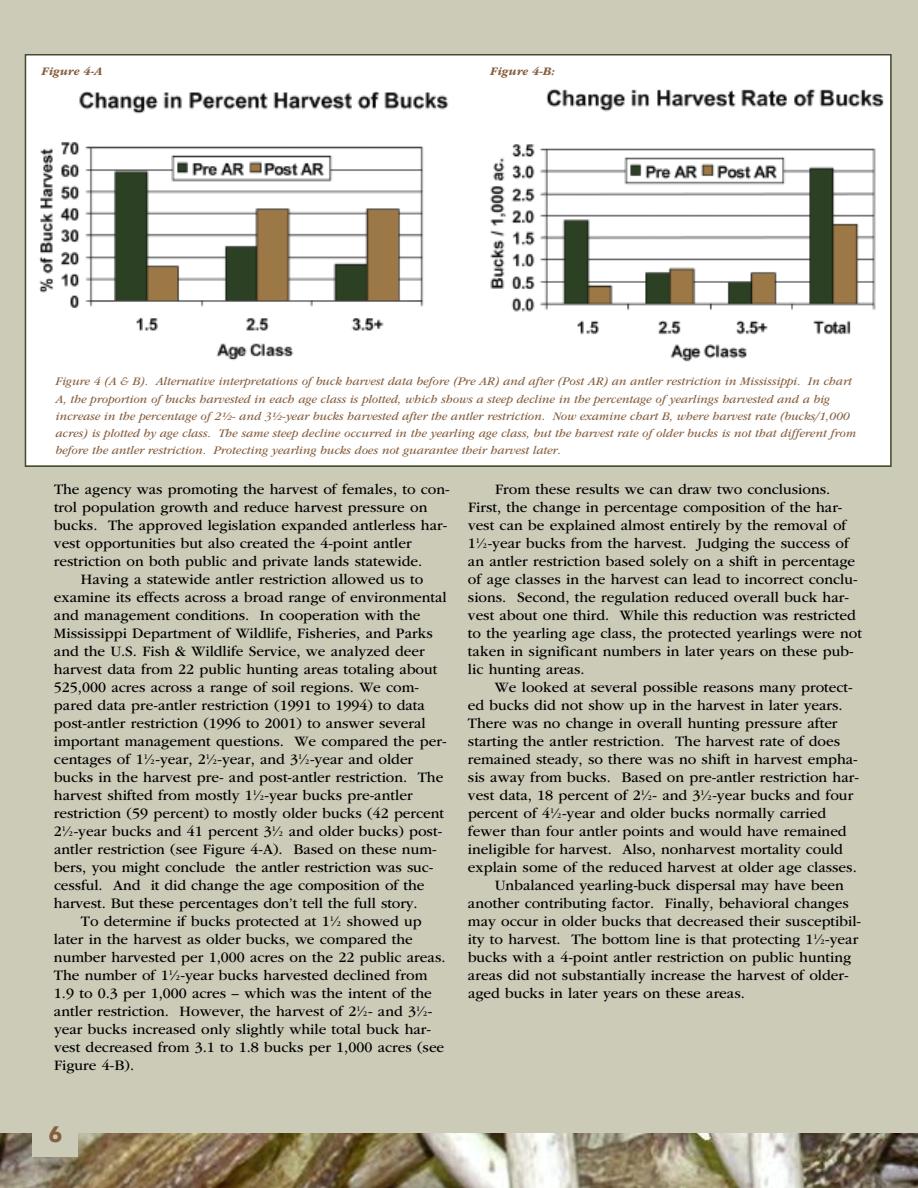
<style>
.page{position:relative;width:918px;height:1188px;background:#cccbb8}
.page>*{position:absolute;margin:0;border:0;box-sizing:border-box;transform-origin:0 0}
.t1{font:700 22.2px "Futura BT";color:#865f3f}
.t2{font:15px/18px "ITC Garamond Std";color:#000}
.t3{font:italic 12px/17.2px "ITC Garamond Std";color:#865f3f}
.t4{font:italic 700 12px "ITC Garamond Std";color:#865f3f}
.s1{font-size:7.5px}
</style>
<div class="page">
<div style="left:26px;top:56px;width:864px;height:409px;background:#fff"></div>
<div style="left:25px;top:54px;width:867px;height:413px;border:2px solid #454b30"></div>
<img style="left:39px;top:91px;width:410px;height:270px">
<img style="left:490px;top:88px;width:394px;height:274px">
<img style="left:0;top:1134px;width:918px;height:54px">
<div style="left:33px;top:1111px;width:45px;height:45px;background:#cccbb8"></div>
<p class="t4" style="left:42px;top:67px;width:62px">Figure 4-A</p>
<p class="t4" style="left:490px;top:67px;width:66px">Figure 4-B:</p>
<p class="t3" style="left:56px;top:374px;width:802px">Figure 4 (A &amp; B). Alternative interpretations of buck harvest data before (Pre AR) and after (Post AR) an antler restriction in Mississippi. In chart A, the proportion of bucks harvested in each age class is plotted, which shows a steep decline in the percentage of yearlings harvested and a big increase in the percentage of 2½- and 3½-year bucks harvested after the antler restriction. Now examine chart B, where harvest rate (bucks/1,000 acres) is plotted by age class. The same steep decline occurred in the yearling age class, but the harvest rate of older bucks is not that different from before the antler restriction. Protecting yearling bucks does not guarantee their harvest later.</p>
<p class="t2" style="left:54px;top:481px;width:397px">The agency was promoting the harvest of females, to con-</p>
<p class="t2" style="left:54px;top:499px;width:375px">trol population growth and reduce harvest pressure on</p>
<p class="t2" style="left:54px;top:517px;width:395px">bucks. The approved legislation expanded antlerless har-</p>
<p class="t2" style="left:54px;top:535px;width:359px">vest opportunities but also created the 4-point antler</p>
<p class="t2" style="left:54px;top:553px;width:370px">restriction on both public and private lands statewide.</p>
<p class="t2" style="left:81px;top:571px;width:344px">Having a statewide antler restriction allowed us to</p>
<p class="t2" style="left:54px;top:589px;width:394px">examine its effects across a broad range of environmental</p>
<p class="t2" style="left:54px;top:607px;width:368px">and management conditions. In cooperation with the</p>
<p class="t2" style="left:54px;top:625px;width:380px">Mississippi Department of Wildlife, Fisheries, and Parks</p>
<p class="t2" style="left:54px;top:643px;width:372px">and the U.S. Fish &amp; Wildlife Service, we analyzed deer</p>
<p class="t2" style="left:54px;top:661px;width:385px">harvest data from 22 public hunting areas totaling about</p>
<p class="t2" style="left:54px;top:679px;width:367px">525,000 acres across a range of soil regions. We com-</p>
<p class="t2" style="left:54px;top:697px;width:373px">pared data pre-antler restriction (1991 to 1994) to data</p>
<p class="t2" style="left:54px;top:715px;width:373px">post-antler restriction (1996 to 2001) to answer several</p>
<p class="t2" style="left:54px;top:733px;width:394px">important management questions. We compared the per-</p>
<p class="t2" style="left:54px;top:751px;width:361px">centages of 1<sup>1</sup>⁄<span class="s1">2</span>-year, 2<sup>1</sup>⁄<span class="s1">2</span>-year, and 3<sup>1</sup>⁄<span class="s1">2</span>-year and older</p>
<p class="t2" style="left:54px;top:769px;width:391px">bucks in the harvest pre- and post-antler restriction. The</p>
<p class="t2" style="left:54px;top:787px;width:360px">harvest shifted from mostly 1<sup>1</sup>⁄<span class="s1">2</span>-year bucks pre-antler</p>
<p class="t2" style="left:54px;top:805px;width:392px">restriction (59 percent) to mostly older bucks (42 percent</p>
<p class="t2" style="left:54px;top:823px;width:390px">2<sup>1</sup>⁄<span class="s1">2</span>-year bucks and 41 percent 3<sup>1</sup>⁄<span class="s1">2</span> and older bucks) post-</p>
<p class="t2" style="left:54px;top:841px;width:384px">antler restriction (see Figure 4-A). Based on these num-</p>
<p class="t2" style="left:54px;top:859px;width:381px">bers, you might conclude the antler restriction was suc-</p>
<p class="t2" style="left:54px;top:877px;width:372px">cessful. And it did change the age composition of the</p>
<p class="t2" style="left:54px;top:895px;width:365px">harvest. But these percentages don’t tell the full story.</p>
<p class="t2" style="left:81px;top:913px;width:342px">To determine if bucks protected at 1<sup>1</sup>⁄<span class="s1">2</span> showed up</p>
<p class="t2" style="left:54px;top:931px;width:360px">later in the harvest as older bucks, we compared the</p>
<p class="t2" style="left:54px;top:949px;width:393px">number harvested per 1,000 acres on the 22 public areas.</p>
<p class="t2" style="left:54px;top:967px;width:375px">The number of 1<sup>1</sup>⁄<span class="s1">2</span>-year bucks harvested declined from</p>
<p class="t2" style="left:54px;top:985px;width:379px">1.9 to 0.3 per 1,000 acres – which was the intent of the</p>
<p class="t2" style="left:54px;top:1003px;width:380px">antler restriction. However, the harvest of 2<sup>1</sup>⁄<span class="s1">2</span>- and 3<sup>1</sup>⁄<span class="s1">2</span>-</p>
<p class="t2" style="left:54px;top:1021px;width:379px">year bucks increased only slightly while total buck har-</p>
<p class="t2" style="left:54px;top:1039px;width:392px">vest decreased from 3.1 to 1.8 bucks per 1,000 acres (see</p>
<p class="t2" style="left:54px;top:1057px;width:82px">Figure 4-B).</p>
<p class="t2" style="left:468px;top:481px;width:396px;text-indent:27px">From these results we can draw two conclusions.<br>First, the change in percentage composition of the har&shy;vest can be explained almost entirely by the removal of 1<sup>1</sup>⁄<span class="s1">2</span>-year bucks from the harvest. Judging the success of an antler restriction based solely on a shift in percentage of age classes in the harvest can lead to incorrect conclu&shy;sions. Second, the regulation reduced overall buck har&shy;vest about one third. While this reduction was restricted to the yearling age class, the protected yearlings were not taken in significant numbers in later years on these pub&shy;lic hunting areas.</p>
<p class="t2" style="left:495px;top:679px;width:359px">We looked at several possible reasons many protect-</p>
<p class="t2" style="left:468px;top:697px;width:376px">ed bucks did not show up in the harvest in later years.</p>
<p class="t2" style="left:468px;top:715px;width:371px">There was no change in overall hunting pressure after</p>
<p class="t2" style="left:468px;top:733px;width:374px">starting the antler restriction. The harvest rate of does</p>
<p class="t2" style="left:468px;top:751px;width:391px">remained steady, so there was no shift in harvest empha-</p>
<p class="t2" style="left:468px;top:769px;width:393px">sis away from bucks. Based on pre-antler restriction har-</p>
<p class="t2" style="left:468px;top:787px;width:387px">vest data, 18 percent of 2<sup>1</sup>⁄<span class="s1">2</span>- and 3<sup>1</sup>⁄<span class="s1">2</span>-year bucks and four</p>
<p class="t2" style="left:468px;top:805px;width:360px">percent of 4<sup>1</sup>⁄<span class="s1">2</span>-year and older bucks normally carried</p>
<p class="t2" style="left:468px;top:823px;width:380px">fewer than four antler points and would have remained</p>
<p class="t2" style="left:468px;top:841px;width:376px">ineligible for harvest. Also, nonharvest mortality could</p>
<p class="t2" style="left:468px;top:859px;width:390px">explain some of the reduced harvest at older age classes.</p>
<p class="t2" style="left:495px;top:877px;width:350px">Unbalanced yearling-buck dispersal may have been</p>
<p class="t2" style="left:468px;top:895px;width:382px">another contributing factor. Finally, behavioral changes</p>
<p class="t2" style="left:468px;top:913px;width:395px">may occur in older bucks that decreased their susceptibil-</p>
<p class="t2" style="left:468px;top:931px;width:392px">ity to harvest. The bottom line is that protecting 1<sup>1</sup>⁄<span class="s1">2</span>-year</p>
<p class="t2" style="left:468px;top:949px;width:385px">bucks with a 4-point antler restriction on public hunting</p>
<p class="t2" style="left:468px;top:967px;width:382px">areas did not substantially increase the harvest of older-</p>
<p class="t2" style="left:468px;top:985px;width:278px">aged bucks in later years on these areas.</p>
<h1 class="t1" style="left:48px;top:1121px;width:15px">6</h1>
</div>
